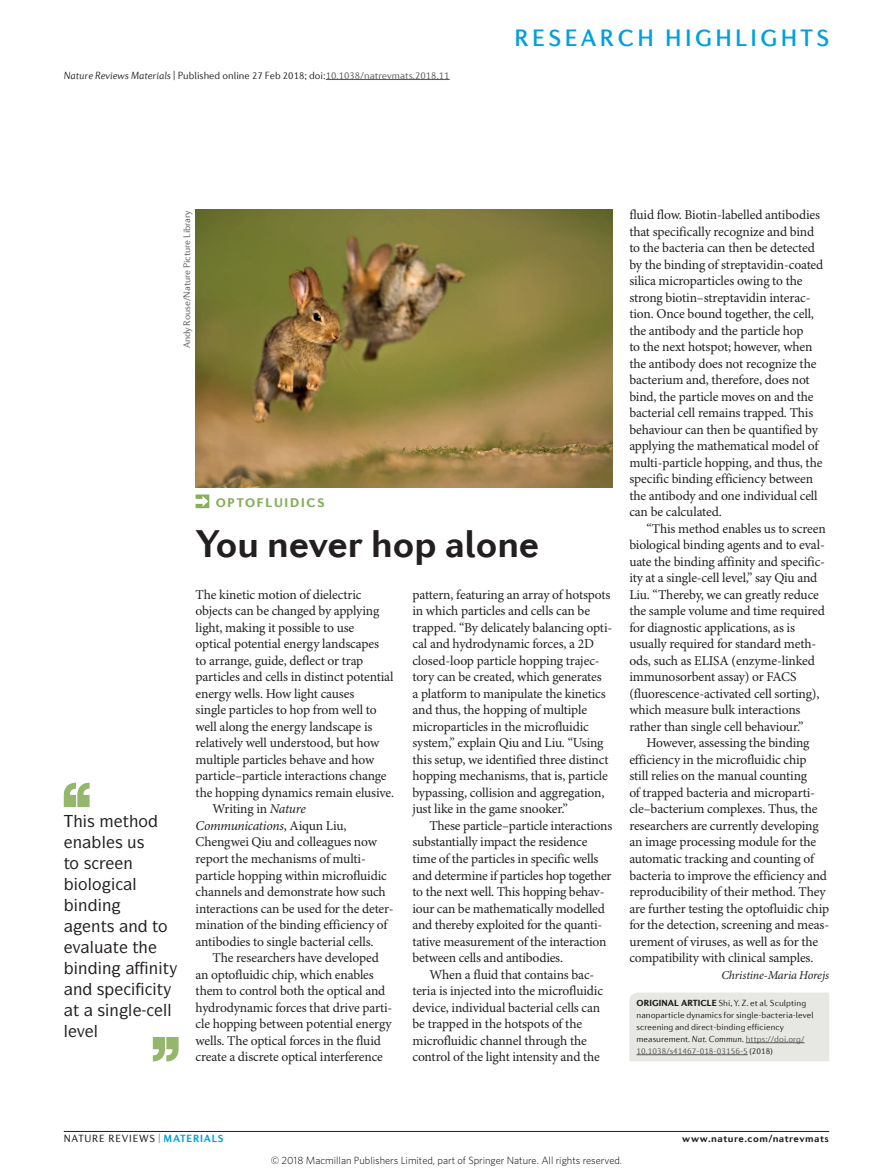
<style>
.page{position:relative;width:893px;height:1174px;background:#fff}
.page>*{position:absolute;margin:0;border:0;box-sizing:border-box;transform-origin:0 0}
.Title{font:700 39px "Diverda Sans Com";color:#231f20}
.t1{font:500 24px "Diverda Sans Com";letter-spacing:.14em;color:#009fdf}
.Pull_quote{font:500 16.5px "ITC Symbol Std";color:#231f20}
.Body_text{font:13.5px/16.5px "Minion Pro";letter-spacing:-.01em;color:#231f20}
.Body_first{font:13.5px/16.5px "Minion Pro";letter-spacing:-.01em;color:#231f20}
.Strapline{font:900 12.75px "Diverda Sans Com";letter-spacing:.14em;color:#85af5a}
.Author{font:italic 12px "Minion Pro";letter-spacing:-.015em;color:#231f20}
.AOP_line{font:300 10.5px "Diverda Sans Com";color:#231f20}
.t2{font:300 10.5px "Whitney";color:#000}
.t3{font:700 10.5px "Diverda Sans Com";letter-spacing:.045em;color:#231f20}
.t4{font:10.5px "Diverda Sans Com";letter-spacing:.075em;color:#231f20}
.Credit_line{font:300 9.75px "Diverda Sans Com";letter-spacing:-.005em;color:#57585a}
.Info_box_text{font:300 9px/12px "Diverda Sans Com";letter-spacing:.005em;color:#231f20}
.s1{font-style:italic}
.s2{color:#57585a}
.s3{font-weight:900}
.s4{font-weight:700;color:#009fdf}
</style>
<div class="page">
<hr style="left:64px;top:1131px;width:765px;height:1px;background:#231f20">
<img style="left:196px;top:209px;width:416px;height:278px">
<svg style="left:153px;top:1037px;width:26px;height:24px"></svg>
<svg style="left:64px;top:782px;width:26px;height:25px"></svg>
<svg style="left:196px;top:494px;width:13px;height:14px"></svg>
<div style="left:629px;top:992px;width:200px;height:69px;background:#e7e7e3"></div>
<hr style="left:746px;top:1042px;width:58px;height:1px;background:#57585a">
<hr style="left:637px;top:1054px;width:111px;height:1px;background:#57585a">
<hr style="left:326px;top:79px;width:124px;height:1px;background:#57585a">
<p class="AOP_line" style="left:64px;top:69px;width:387px"><span class="s1">Nature Reviews Materials</span> | Published online 27 Feb 2018; doi:<span class="s2">10.1038/natrevmats.2018.11</span></p>
<h2 class="t1" style="left:514px;top:24px;width:316px">RESEARCH HIGHLIGHTS</h2>
<p class="Credit_line" style="left:181px;top:348px;width:140px;rotate:-90deg">Andy Rouse/Nature Picture Library</p>
<p class="Pull_quote" style="left:87px;top:810px;width:62px">▲ ▼ □</p>
<p class="Pull_quote" style="left:73px;top:831px;width:73px">■ ●▲ ◆▲</p>
<p class="Pull_quote" style="left:64px;top:852px;width:29px">▼□ ▲</p>
<p class="Pull_quote" style="left:123px;top:852px;width:11px">■</p>
<p class="Pull_quote" style="left:78px;top:873px;width:25px">□●□</p>
<p class="Pull_quote" style="left:132px;top:873px;width:6px">●</p>
<p class="Pull_quote" style="left:91px;top:915px;width:78px">■▼▲ ■ ▼□</p>
<p class="Pull_quote" style="left:72px;top:936px;width:68px">❖●◆▼ ▼</p>
<p class="Pull_quote" style="left:73px;top:999px;width:61px">▼ ▲■●</p>
<p class="Pull_quote" style="left:64px;top:1020px;width:36px">●❖●</p>
<p class="Strapline" style="left:216px;top:494px;width:110px">OPTOFLUIDICS</p>
<p class="Title" style="left:196px;top:521px;width:345px">You never hop alone</p>
<p class="Body_first" style="left:196px;top:587px;width:200px">The kinetic motion of dielectric objects can be changed by applying light, making it possible to use<br>optical potential energy landscapes<br>to arrange, guide, deflect or trap particles and cells in distinct potential energy wells. How light causes<br>single particles to hop from well to well along the energy landscape is relatively well understood, but how multiple particles behave and how particle–particle interactions change the hopping dynamics remain elusive.</p>
<p class="Body_text" style="left:196px;top:801px;width:199px;text-indent:17px">Writing in <span class="s1">Nature Communications</span>, Aiqun Liu, Chengwei Qiu and colleagues now report the mechanisms of multi&shy;particle hopping within microfluidic channels and demonstrate how such interactions can be used for the deter&shy;mination of the binding efficiency of antibodies to single bacterial cells.</p>
<p class="Body_text" style="left:196px;top:950px;width:198px;text-indent:17px">The researchers have developed an optofluidic chip, which enables them to control both the optical and hydrodynamic forces that drive parti&shy;cle hopping between potential energy wells. The optical forces in the fluid create a discrete optical interference</p>
<p class="Body_text" style="left:412px;top:587px;width:201px">pattern, featuring an array of hotspots in which particles and cells can be trapped. “By delicately balancing opti&shy;cal and hydrodynamic forces, a 2D closed-loop particle hopping trajec&shy;tory can be created, which generates<br>a platform to manipulate the kinetics and thus, the hopping of multiple microparticles in the microfluidic system,” explain Qiu and Liu. “Using this setup, we identified three distinct hopping mechanisms, that is, particle bypassing, collision and aggregation, just like in the game snooker.”</p>
<p class="Body_text" style="left:412px;top:818px;width:201px;text-indent:17px">These particle–particle interactions substantially impact the residence time of the particles in specific wells and determine if particles hop together to the next well. This hopping behav&shy;iour can be mathematically modelled and thereby exploited for the quanti&shy;tative measurement of the interaction between cells and antibodies.</p>
<p class="Body_text" style="left:412px;top:966px;width:192px;text-indent:17px">When a fluid that contains bac&shy;teria is injected into the microfluidic device, individual bacterial cells can be trapped in the hotspots of the microfluidic channel through the control of the light intensity and the</p>
<p class="Body_text" style="left:629px;top:207px;width:196px">fluid flow. Biotin-labelled antibodies that specifically recognize and bind to the bacteria can then be detected by the binding of streptavidin-coated silica microparticles owing to the strong biotin–streptavidin interac&shy;tion. Once bound together, the cell, the antibody and the particle hop<br>to the next hotspot; however, when the antibody does not recognize the bacterium and, therefore, does not bind, the particle moves on and the bacterial cell remains trapped. This behaviour can then be quantified by applying the mathematical model of multi-particle hopping, and thus, the specific binding efficiency between the antibody and one individual cell can be calculated.</p>
<p class="Body_text" style="left:629px;top:521px;width:198px;text-indent:17px">“This method enables us to screen biological binding agents and to eval&shy;uate the binding affinity and specific&shy;ity at a single-cell level,” say Qiu and Liu. “Thereby, we can greatly reduce the sample volume and time required for diagnostic applications, as is usually required for standard meth&shy;ods, such as ELISA (enzyme-linked immunosorbent assay) or FACS (fluorescence-activated cell sorting), which measure bulk interactions rather than single cell behaviour.”</p>
<p class="Body_text" style="left:629px;top:735px;width:201px;text-indent:17px">However, assessing the binding efficiency in the microfluidic chip<br>still relies on the manual counting<br>of trapped bacteria and microparti&shy;cle–bacterium complexes. Thus, the researchers are currently developing an image processing module for the automatic tracking and counting of bacteria to improve the efficiency and reproducibility of their method. They are further testing the optofluidic chip for the detection, screening and meas&shy;urement of viruses, as well as for the compatibility with clinical samples.</p>
<p class="Author" style="left:721px;top:967px;width:109px">Christine-Maria Horejs</p>
<p class="Info_box_text" style="left:637px;top:997px;width:179px"><span class="s3">ORIGINAL ARTICLE</span> Shi, Y. Z. et al<span class="s1">.</span> Sculpting nanoparticle dynamics for single-bacteria-level screening and direct-binding efficiency measurement. <span class="s1">Nat. Commun.</span> <span class="s2">https://doi.org/ 10.1038/s41467-018-03156-5</span> (2018)</p>
<p class="t4" style="left:64px;top:1132px;width:161px">NATURE REVIEWS | <span class="s4">MATERIALS</span></p>
<p class="t3" style="left:682px;top:1132px;width:148px">www.nature.com/natrevmats</p>
<p class="t2" style="left:271px;top:1153px;width:353px">© 2018 Macmillan Publishers Limited, part of Springer Nature. All rights reserved.</p>
</div>
